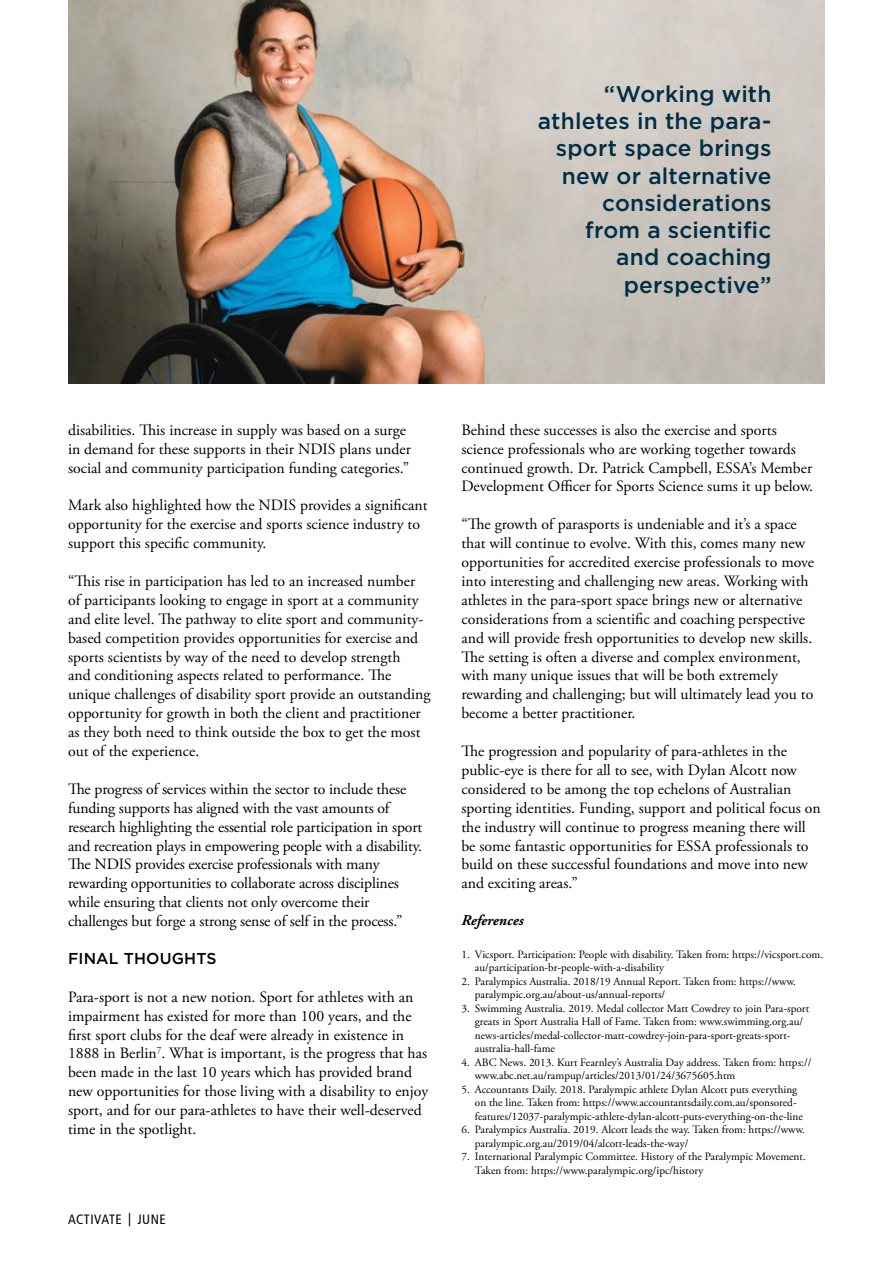
<style>
.page{position:relative;width:893px;height:1263px;background:#fff}
.page>*{position:absolute;margin:0;border:0;box-sizing:border-box;transform-origin:0 0}
.t1{font:500 22.65px/27.3px "Gotham";letter-spacing:.01em;color:#002e46;text-align:right}
.t2{font:15.75px/18.9px "Adobe Garamond Pro";color:#000}
.t3{font:500 15.75px "Gotham";letter-spacing:.01em;color:#000}
.t4{font:italic 700 15px "Adobe Garamond Pro";color:#000}
.t5{font:condensed 13.5px "Frutiger LT Std";letter-spacing:.04em;color:#000}
.t6{font:11.25px/13.5px "Adobe Garamond Pro";color:#000}
</style>
<div class="page">
<img style="left:68px;top:0;width:757px;height:383px">
<h1 class="t1" style="left:538px;top:80px;width:235px">“Working with athletes in the para&shy;sport space brings new or alternative considerations<br>from a scientific and coaching perspective”</h1>
<p class="t2" style="left:68px;top:421px;width:344px">disabilities. This increase in supply was based on a surge in demand for these supports in their NDIS plans under social and community participation funding categories.”</p>
<p class="t2" style="left:68px;top:496px;width:361px">Mark also highlighted how the NDIS provides a significant opportunity for the exercise and sports science industry to support this specific community.</p>
<p class="t2" style="left:68px;top:572px;width:364px">“This rise in participation has led to an increased number of participants looking to engage in sport at a community and elite level. The pathway to elite sport and community&shy;based competition provides opportunities for exercise and sports scientists by way of the need to develop strength<br>and conditioning aspects related to performance. The unique challenges of disability sport provide an outstanding opportunity for growth in both the client and practitioner as they both need to think outside the box to get the most out of the experience.</p>
<p class="t2" style="left:68px;top:780px;width:356px">The progress of services within the sector to include these funding supports has aligned with the vast amounts of research highlighting the essential role participation in sport and recreation plays in empowering people with a disability.<br>The NDIS provides exercise professionals with many rewarding opportunities to collaborate across disciplines while ensuring that clients not only overcome their challenges but forge a strong sense of self in the process.”</p>
<p class="t3" style="left:68px;top:948px;width:150px">FINAL THOUGHTS</p>
<p class="t2" style="left:68px;top:988px;width:362px">Para-sport is not a new notion. Sport for athletes with an impairment has existed for more than 100 years, and the first sport clubs for the deaf were already in existence in 1888 in Berlin<sup>7</sup>. What is important, is the progress that has been made in the last 10 years which has provided brand new opportunities for those living with a disability to enjoy sport, and for our para-athletes to have their well-deserved time in the spotlight.</p>
<p class="t5" style="left:68px;top:1212px;width:99px">ACTIVATE | JUNE</p>
<p class="t2" style="left:461px;top:421px;width:353px">Behind these successes is also the exercise and sports science professionals who are working together towards continued growth. Dr. Patrick Campbell, ESSA’s Member Development Officer for Sports Science sums it up below.</p>
<p class="t2" style="left:461px;top:515px;width:354px">“The growth of parasports is undeniable and it’s a space that will continue to evolve. With this, comes many new opportunities for accredited exercise professionals to move into interesting and challenging new areas. Working with athletes in the para-sport space brings new or alternative considerations from a scientific and coaching perspective and will provide fresh opportunities to develop new skills.<br>The setting is often a diverse and complex environment, with many unique issues that will be both extremely rewarding and challenging; but will ultimately lead you to become a better practitioner.</p>
<p class="t2" style="left:461px;top:742px;width:361px">The progression and popularity of para-athletes in the public-eye is there for all to see, with Dylan Alcott now considered to be among the top echelons of Australian sporting identities. Funding, support and political focus on the industry will continue to progress meaning there will be some fantastic opportunities for ESSA professionals to build on these successful foundations and move into new and exciting areas.”</p>
<p class="t4" style="left:461px;top:912px;width:64px">References</p>
<p class="t6" style="left:475px;top:948px;width:350px;text-indent:-14px">1. Vicsport. Participation: People with disability. Taken from: https://vicsport.com. au/participation-br-people-with-a-disability</p>
<p class="t6" style="left:475px;top:975px;width:323px;text-indent:-14px">2. Paralympics Australia. 2018/19 Annual Report. Taken from: https://www. paralympic.org.au/about-us/annual-reports/</p>
<p class="t6" style="left:475px;top:1002px;width:336px;text-indent:-14px">3. Swimming Australia. 2019. Medal collector Matt Cowdrey to join Para-sport greats in Sport Australia Hall of Fame. Taken from: www.swimming.org.au/ news-articles/medal-collector-matt-cowdrey-join-para-sport-greats-sport&shy;australia-hall-fame</p>
<p class="t6" style="left:475px;top:1056px;width:338px;text-indent:-14px">4. ABC News. 2013. Kurt Fearnley’s Australia Day address. Taken from: https:// www.abc.net.au/rampup/articles/2013/01/24/3675605.htm</p>
<p class="t6" style="left:475px;top:1083px;width:329px;text-indent:-14px">5. Accountants Daily. 2018. Paralympic athlete Dylan Alcott puts everything on the line. Taken from: https://www.accountantsdaily.com.au/sponsored&shy;features/12037-paralympic-athlete-dylan-alcott-puts-everything-on-the-line</p>
<p class="t6" style="left:475px;top:1123px;width:332px;text-indent:-14px">6. Paralympics Australia. 2019. Alcott leads the way. Taken from: https://www. paralympic.org.au/2019/04/alcott-leads-the-way/</p>
<p class="t6" style="left:475px;top:1150px;width:332px;text-indent:-14px">7. International Paralympic Committee. History of the Paralympic Movement.<br>Taken from: https://www.paralympic.org/ipc/history</p>
</div>
